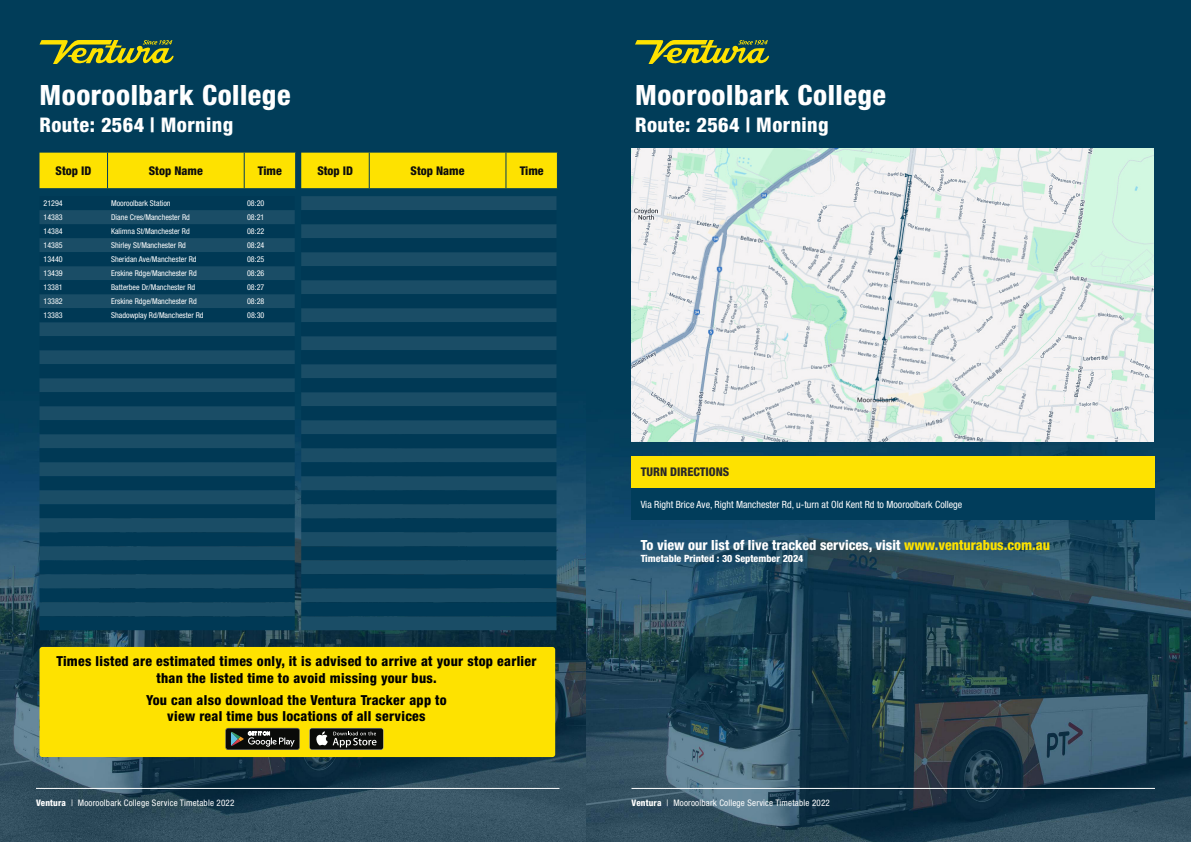
<style>
.page{position:relative;width:1191px;height:842px;background:#fff}
.page>*{position:absolute;margin:0;border:0;box-sizing:border-box;transform-origin:0 0}
.t1{font:800 condensed 28px "Helvetica Neue LT Std";letter-spacing:.02em;color:#fff}
.t2{font:800 condensed 20.2px "Helvetica Neue LT Std";letter-spacing:.02em;color:#fff}
.t3{font:800 condensed 14px "Helvetica Neue LT Std";color:#fff}
.t4{font:800 condensed 13.8px/16.6px "Helvetica Neue LT Std";letter-spacing:.02em;color:#000;text-align:center}
.t5{font:800 condensed 12px "Helvetica Neue LT Std";color:#0d0d0d}
.t6{font:800 condensed 12px "Helvetica Neue LT Std";color:#292829}
.t7{font:condensed 10px "Helvetica Neue LT Std";color:#fff}
.t8{font:800 condensed 10px "Helvetica Neue LT Std";color:#fff}
.t9{font:condensed 9px "Helvetica Neue LT Std";letter-spacing:.02em;color:#fff}
.t10{font:condensed 8px "Helvetica Neue LT Std";color:#fff}
.s1{font-weight:800}
.s2{color:#fee200}
</style>
<div class="page">
<img style="left:0;top:0;width:587px;height:842px">
<hr style="left:36px;top:788px;width:523px;height:1px;background:#fff">
<svg style="left:40px;top:40px;width:134px;height:24px;background:#6f8531"></svg>
<div style="left:40px;top:153px;width:517px;height:35px;background:#fee200"></div>
<hr style="left:369px;top:153px;width:1px;height:35px;background:#013d5b">
<hr style="left:505px;top:153px;width:1px;height:35px;background:#013d5b">
<hr style="left:557px;top:153px;width:1px;height:35px;background:#013d5b">
<svg style="left:40px;top:196px;width:255px;height:42px;background:#083f5a"></svg>
<div style="left:40px;top:238px;width:255px;height:378px;background:#1a4d66"></div>
<svg style="left:40px;top:252px;width:255px;height:322px;background:#0c425c"></svg>
<div style="left:40px;top:588px;width:255px;height:14px;background:#003955"></div>
<div style="left:40px;top:616px;width:255px;height:14px;background:#003955"></div>
<div style="left:301px;top:196px;width:255px;height:434px;background:#1a4d66"></div>
<svg style="left:301px;top:210px;width:255px;height:56px;background:#0c425d"></svg>
<svg style="left:301px;top:266px;width:255px;height:322px;background:#0c425c"></svg>
<div style="left:301px;top:602px;width:255px;height:14px;background:#003955"></div>
<div style="left:39px;top:647px;width:516px;height:110px;background:#fee200;border-radius:3px"></div>
<svg style="left:225px;top:728px;width:75px;height:22px;background:#383a36"></svg>
<div style="left:309px;top:728px;width:74px;height:22px;background:#363735;border-radius:3px"></div>
<div style="left:310px;top:728px;width:73px;height:21px;background:#0a0b09;border-radius:2px"></div>
<svg style="left:316px;top:731px;width:60px;height:16px"></svg>
<img style="left:587px;top:0;width:604px;height:842px">
<hr style="left:631px;top:788px;width:524px;height:1px;background:#fff">
<div style="left:631px;top:456px;width:523px;height:32px;background:#fee200"></div>
<div style="left:631px;top:488px;width:523px;height:32px;background:#013d5b"></div>
<svg style="left:635px;top:40px;width:134px;height:24px;background:#6f8531"></svg>
<img style="left:632px;top:149px;width:521px;height:293px">
<h1 class="t1" style="left:40px;top:77px;width:252px">Mooroolbark College</h1>
<h2 class="t2" style="left:40px;top:112px;width:195px">Route: 2564 | Morning</h2>
<h3 class="t5" style="left:56px;top:163px;width:37px">Stop ID</h3>
<h3 class="t5" style="left:149px;top:163px;width:56px">Stop Name</h3>
<h3 class="t5" style="left:258px;top:163px;width:25px">Time</h3>
<h3 class="t5" style="left:317px;top:163px;width:37px">Stop ID</h3>
<h3 class="t5" style="left:410px;top:163px;width:56px">Stop Name</h3>
<h3 class="t5" style="left:520px;top:163px;width:25px">Time</h3>
<p class="t10" style="left:44px;top:199px;width:21px">21294</p>
<p class="t10" style="left:111px;top:199px;width:61px">Mooroolbark Station</p>
<p class="t10" style="left:247px;top:199px;width:19px">08:20</p>
<p class="t10" style="left:44px;top:213px;width:21px">14383</p>
<p class="t10" style="left:111px;top:213px;width:80px">Diane Cres/Manchester Rd</p>
<p class="t10" style="left:247px;top:213px;width:19px">08:21</p>
<p class="t10" style="left:44px;top:227px;width:21px">14384</p>
<p class="t10" style="left:111px;top:227px;width:80px">Kalimna St/Manchester Rd</p>
<p class="t10" style="left:247px;top:227px;width:19px">08:22</p>
<p class="t10" style="left:44px;top:241px;width:21px">14385</p>
<p class="t10" style="left:111px;top:241px;width:76px">Shirley St/Manchester Rd</p>
<p class="t10" style="left:247px;top:241px;width:19px">08:24</p>
<p class="t10" style="left:44px;top:255px;width:21px">13440</p>
<p class="t10" style="left:111px;top:255px;width:87px">Sheridan Ave/Manchester Rd</p>
<p class="t10" style="left:247px;top:255px;width:19px">08:25</p>
<p class="t10" style="left:44px;top:269px;width:21px">13439</p>
<p class="t10" style="left:111px;top:269px;width:87px">Erskine Rdge/Manchester Rd</p>
<p class="t10" style="left:247px;top:269px;width:19px">08:26</p>
<p class="t10" style="left:44px;top:283px;width:21px">13381</p>
<p class="t10" style="left:111px;top:283px;width:86px">Batterbee Dr/Manchester Rd</p>
<p class="t10" style="left:247px;top:283px;width:19px">08:27</p>
<p class="t10" style="left:44px;top:297px;width:21px">13382</p>
<p class="t10" style="left:111px;top:297px;width:87px">Erskine Rdge/Manchester Rd</p>
<p class="t10" style="left:247px;top:297px;width:19px">08:28</p>
<p class="t10" style="left:44px;top:311px;width:21px">13383</p>
<p class="t10" style="left:111px;top:311px;width:94px">Shadowplay Rd/Manchester Rd</p>
<p class="t10" style="left:247px;top:311px;width:19px">08:30</p>
<h3 class="t4" style="left:56px;top:653px;width:481px">Times listed are estimated times only, it is advised to arrive at your stop earlier than the listed time to avoid missing your bus.</h3>
<h3 class="t4" style="left:146px;top:691px;width:302px">You can also download the Ventura Tracker app to view real time bus locations of all services</h3>
<p class="t9" style="left:36px;top:798px;width:200px"><span class="s1">Ventura</span> | Mooroolbark College Service Timetable 2022</p>
<h1 class="t1" style="left:635px;top:77px;width:252px">Mooroolbark College</h1>
<h2 class="t2" style="left:635px;top:112px;width:195px">Route: 2564 | Morning</h2>
<h3 class="t6" style="left:640px;top:465px;width:90px">TURN DIRECTIONS</h3>
<p class="t7" style="left:640px;top:498px;width:323px">Via Right Brice Ave, Right Manchester Rd, u-turn at Old Kent Rd to Mooroolbark College</p>
<h3 class="t3" style="left:640px;top:537px;width:411px">To view our list of live tracked services, visit <span class="s2">www.venturabus.com.au</span></h3>
<p class="t8" style="left:640px;top:553px;width:164px">Timetable Printed : 30 September 2024</p>
<p class="t9" style="left:631px;top:798px;width:200px"><span class="s1">Ventura</span> | Mooroolbark College Service Timetable 2022</p>
</div>
